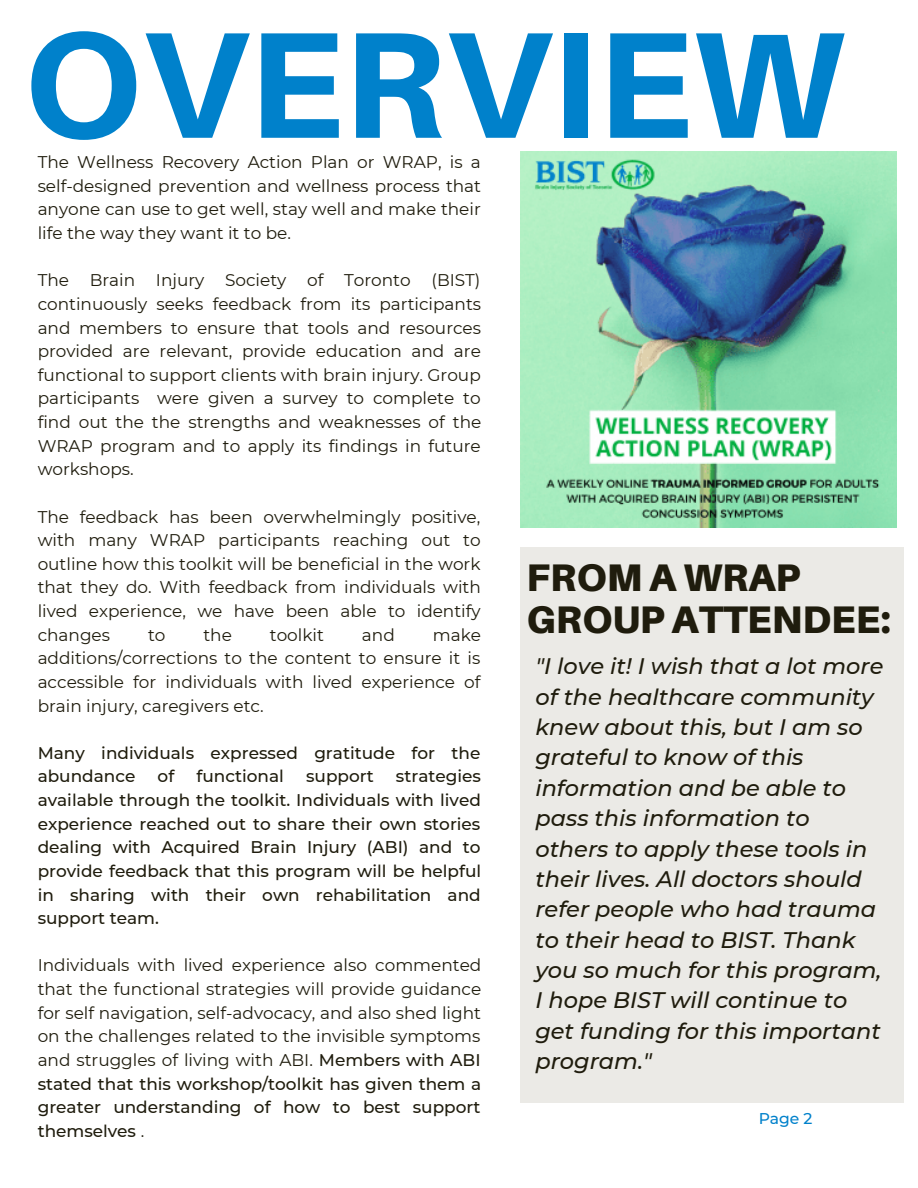
<style>
.page{position:relative;width:918px;height:1188px;background:#fff}
.page>*{position:absolute;margin:0;border:0;box-sizing:border-box;transform-origin:0 0}
.t1{font:800 151.35px "Aileron";color:#0081cb}
.t2{font:900 38.55px/41.2px "Aileron";color:#1f1c0d}
.t3{font:italic 500 22.5px/30.3px "Montserrat";color:#1f1c0d}
.t4{font:16.95px/23.7px "Montserrat";color:#1f1c0d;text-align:justify}
.t5{font:500 16.95px/23.7px "Montserrat";color:#1f1c0d}
.t6{font:500 15.6px "Montserrat";color:#0081cb}
.s1{font-weight:500}
</style>
<div class="page">
<img style="left:521px;top:152px;width:375px;height:376px">
<div style="left:521px;top:547px;width:383px;height:555px;background:#ebeae6"></div>
<h1 class="t1" style="left:24px;top:-9px;width:821px">OVERVIEW</h1>
<p class="t4" style="left:38px;top:150px;width:445px">The Wellness Recovery Action Plan or WRAP, is a self-designed prevention and wellness process that anyone can use to get well, stay well and make their life the way they want it to be.</p>
<p class="t4" style="left:38px;top:268px;width:445px">The Brain Injury Society of Toronto (BIST) continuously seeks feedback from its participants and members to ensure that tools and resources provided are relevant, provide education and are functional to support clients with brain injury. Group participants were given a survey to complete to find out the the strengths and weaknesses of the WRAP program and to apply its findings in future workshops.</p>
<p class="t4" style="left:38px;top:505px;width:445px">The feedback has been overwhelmingly positive, with many WRAP participants reaching out to outline how this toolkit will be beneficial in the work that they do. With feedback from individuals with lived experience, we have been able to identify changes</p>
<p class="t4" style="left:38px;top:623px;width:445px;text-indent:395px">make additions/corrections to the content to ensure it is accessible for individuals with lived experience of brain injury, caregivers etc.</p>
<p class="t5" style="left:38px;top:741px;width:444px">Many individuals expressed gratitude for the abundance</p>
<p class="t4" style="left:148px;top:623px;width:19px">to</p>
<p class="t4" style="left:203px;top:623px;width:30px">the</p>
<p class="t4" style="left:270px;top:623px;width:56px">toolkit</p>
<p class="t4" style="left:362px;top:623px;width:34px">and</p>
<p class="t5" style="left:38px;top:765px;width:445px;text-align:justify;text-indent:358px">strategies available through the toolkit. Individuals with lived experience reached out to share their own stories dealing with Acquired Brain Injury (ABI) and to provide feedback that this program will be helpful in sharing with their own rehabilitation and support team.</p>
<p class="t4" style="left:38px;top:954px;width:445px">Individuals with lived experience also commented that the functional strategies will provide guidance for self navigation, self-advocacy, and also shed light on the challenges related to the invisible symptoms and struggles of living with ABI. <span class="s1">Members with ABI stated that this workshop/toolkit has given them a greater understanding of how to best support themselves</span> .</p>
<p class="t5" style="left:158px;top:765px;width:18px">of</p>
<p class="t5" style="left:197px;top:765px;width:89px">functional</p>
<p class="t5" style="left:306px;top:765px;width:69px">support</p>
<h2 class="t2" style="left:527px;top:556px;width:366px">FROM A WRAP<br>GROUP ATTENDEE:</h2>
<p class="t3" style="left:535px;top:651px;width:350px">"I love it! I wish that a lot more of the healthcare community knew about this, but I am so grateful to know of this information and be able to pass this information to others to apply these tools in their lives. All doctors should refer people who had trauma to their head to BIST. Thank you so much for this program,<br>I hope BIST will continue to get funding for this important program."</p>
<p class="t6" style="left:759px;top:1109px;width:55px">Page 2</p>
</div>
